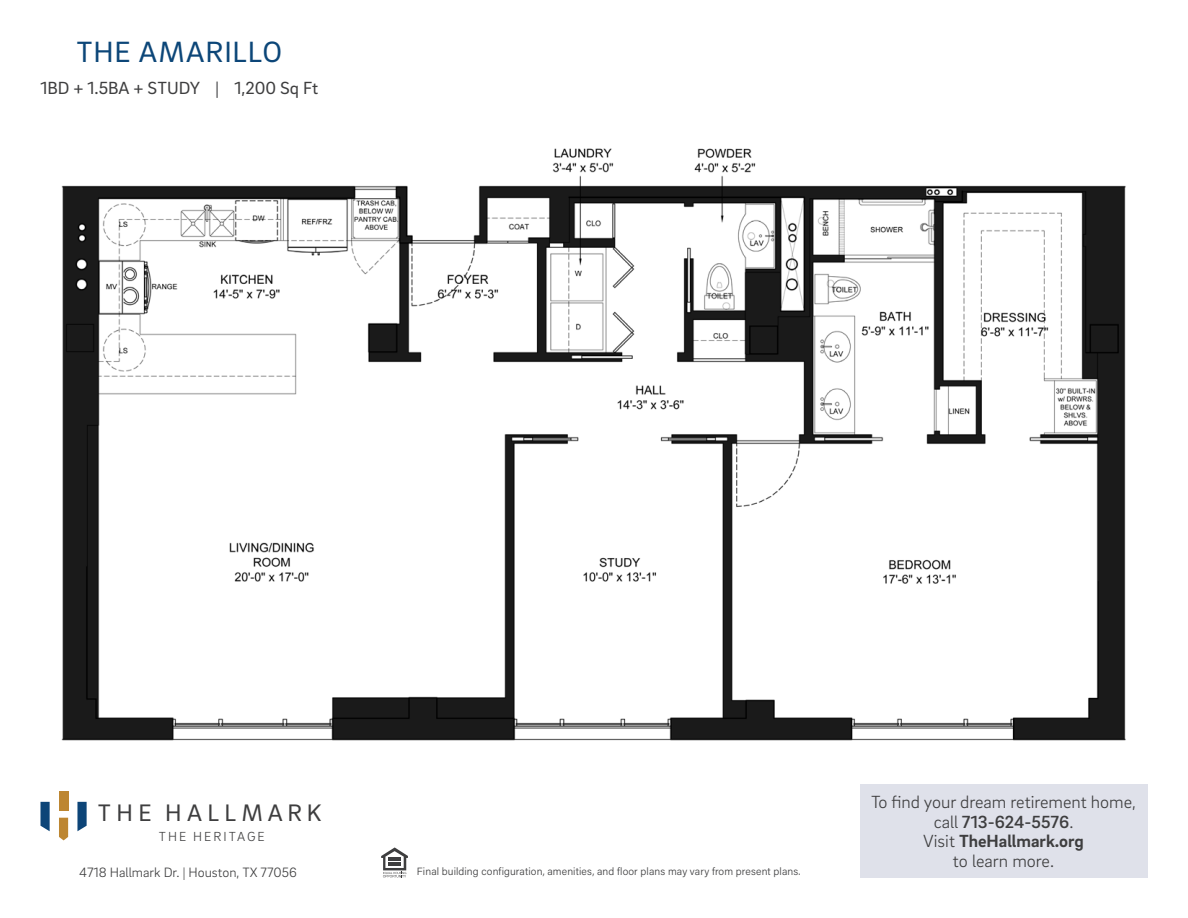
<style>
.page{position:relative;width:1188px;height:918px;background:#fff}
.page>*{position:absolute;margin:0;border:0;box-sizing:border-box;transform-origin:0 0}
.t1{font:30px "Brix Sans";letter-spacing:.03em;color:#0c4678}
.t2{font:24.45px "Brix Sans";letter-spacing:.225em;color:#3e3e3f}
.t3{font:300 18px/19.8px "Brix Sans";color:#3e3e3f;text-align:center}
.t4{font:18px "Brix Sans";color:#3e3e3f}
.t5{font:300 13.8px "Brix Sans";color:#3e3e3f}
.t6{font:300 13.5px "Brix Sans";letter-spacing:.15em;color:#3e3e3f}
.t7{font:300 10.5px "Acumin Pro";letter-spacing:.01em;color:#3e3e3f}
.s1{font-weight:500}
.s2{font-weight:700}
</style>
<div class="page">
<div style="left:59px;top:792px;width:9px;height:19px;background:#bd8631"></div>
<svg style="left:59px;top:818px;width:9px;height:22px"></svg>
<svg style="left:40px;top:802px;width:10px;height:29px"></svg>
<svg style="left:77px;top:802px;width:10px;height:29px"></svg>
<svg style="left:381px;top:847px;width:27px;height:31px"></svg>
<div style="left:860px;top:784px;width:288px;height:94px;background:#dfe1ea"></div>
<img style="left:61px;top:148px;width:1065px;height:593px">
<p class="t1" style="left:77px;top:33px;width:207px">THE AMARILLO</p>
<p class="t4" style="left:40px;top:76px;width:279px">1BD + 1.5BA + STUDY | 1,200 Sq Ft</p>
<h2 class="t2" style="left:98px;top:797px;width:225px">THE HALLMARK</h2>
<p class="t6" style="left:159px;top:827px;width:107px">THE HERITAGE</p>
<p class="t5" style="left:79px;top:864px;width:219px">4718 Hallmark Dr. | Houston, TX 77056</p>
<p class="t7" style="left:417px;top:864px;width:385px">Final building configuration, amenities, and floor plans may vary from present plans.</p>
<p class="t3" style="left:871px;top:791px;width:267px">To find your dream retirement home, call <span class="s1">713-624-5576</span>.<br>Visit <span class="s2">TheHallmark.org<br></span>to learn more.</p>
</div>
